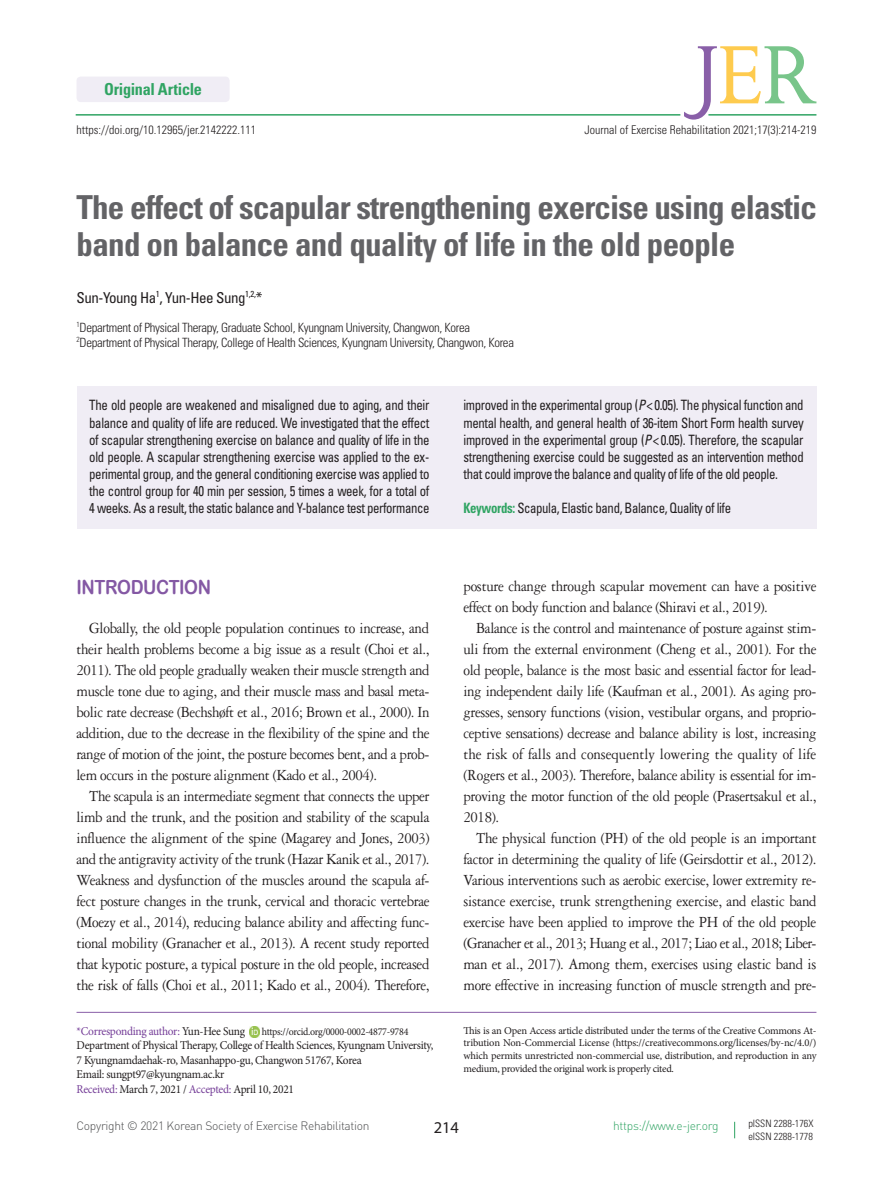
<style>
.page{position:relative;width:893px;height:1191px;background:#fff}
.page>*{position:absolute;margin:0;border:0;box-sizing:border-box;transform-origin:0 0}
.제목{font:700 condensed 33px/36.8px "Univers LT Std";letter-spacing:-.025em;color:#636366}
.본문_대제목{font:19.5px "Arial Rounded MT Bold";letter-spacing:-.025em;color:#8458a4;scale:.9 1}
.본문_영문{font:16.5px/21px "Garamond 3 LT Std";letter-spacing:-.025em;color:#231f20;text-align:justify;scale:.9 1}
.t1{font:700 condensed 16.5px "Univers LT Std";letter-spacing:-.02em;color:#30a463}
.t2{font:16.5px "Myriad Pro";color:#231f20}
.저자{font:condensed 15px "Univers LT Std";letter-spacing:-.03em;color:#231f20}
.t3{font:condensed 14.25px/17.1px "Univers LT Std";letter-spacing:-.03em;color:#231f20;text-align:justify;scale:.9 1}
.저자소속{font:300 condensed 12.75px "Univers LT Std";letter-spacing:-.025em;color:#231f20}
.교신저자{font:12px/14.4px "Minion Pro";letter-spacing:-.025em;color:#231f20;scale:.95 1}
.doi_단락{font:300 condensed 12px "Univers LT Std";color:#231f20}
.t4{font:300 12px "DIN Pro";letter-spacing:-.025em;color:#4b4c4d}
.교신저자-2{font:12px "Minion Pro";letter-spacing:-.03em;color:#753e98;scale:.95 1}
.t5{font:300 12px "DIN Pro";letter-spacing:-.025em;color:#30a463}
.교신저자-3{font:10.5px/12.6px "Minion Pro";letter-spacing:-.025em;color:#231f20;text-align:justify}
.교신저자-4{font:10.5px "Minion Pro";letter-spacing:-.025em;color:#231f20;scale:.95 1}
.t6{font:300 condensed 10.2px "Univers LT Std";color:#231f20}
.s1{font-style:italic}
.s2{font-weight:700;color:#30a463}
.s3{color:#231f20}
.s4{color:#753e98}
</style>
<div class="page">
<hr style="left:77px;top:1012px;width:739px;height:1px;background:#895fa8">
<svg style="left:734px;top:1121px;width:1px;height:17px"></svg>
<svg style="left:249px;top:1026px;width:11px;height:11px"></svg>
<div style="left:77px;top:386px;width:739px;height:142px;background:#f0edf5"></div>
<div style="left:77px;top:77px;width:153px;height:25px;background:#f0edf5;border-radius:4px"></div>
<hr style="left:76px;top:114px;width:604px;height:2px;background:#30a463">
<svg style="left:684px;top:46px;width:132px;height:74px"></svg>
<p class="t1" style="left:104px;top:79px;width:99px">Original Article</p>
<p class="doi_단락" style="left:77px;top:123px;width:181px">https://doi.org/10.12965/jer.2142222.111</p>
<p class="doi_단락" style="left:585px;top:123px;width:233px">Journal of Exercise Rehabilitation 2021;17(3):214-219</p>
<p class="제목" style="left:77px;top:188px;width:742px">The effect of scapular strengthening exercise using elastic band on balance and quality of life in the old people</p>
<p class="저자" style="left:77px;top:288px;width:187px">Sun-Young Ha<sup>1</sup>, Yun-Hee Sung<sup>1,2,</sup>*</p>
<p class="저자소속" style="left:77px;top:320px;width:395px"><sup>1</sup>Department of Physical Therapy, Graduate School, Kyungnam University, Changwon, Korea</p>
<p class="저자소속" style="left:77px;top:335px;width:439px"><sup>2</sup>Department of Physical Therapy, College of Health Sciences, Kyungnam University, Changwon, Korea</p>
<p class="t3" style="left:89px;top:396px;width:380px">The old people are weakened and misaligned due to aging, and their balance and quality of life are reduced. We investigated that the effect of scapular strengthening exercise on balance and quality of life in the old people. A scapular strengthening exercise was applied to the ex&shy;perimental group, and the general conditioning exercise was applied to the control group for 40 min per session, 5 times a week, for a total of 4 weeks. As a result, the static balance and Y-balance test performance</p>
<p class="t3" style="left:463px;top:396px;width:380px">improved in the experimental group (<span class="s1">P</span>&lt; 0.05). The physical function and mental health, and general health of 36-item Short Form health survey improved in the experimental group (<span class="s1">P</span>&lt; 0.05). Therefore, the scapular strengthening exercise could be suggested as an intervention method that could improve the balance and quality of life of the old people.</p>
<p class="t3" style="left:463px;top:499px;width:299px"><span class="s2">Keywords:</span> Scapula, Elastic band, Balance, Quality of life</p>
<p class="본문_대제목" style="left:77px;top:575px;width:151px">INTRODUCTION</p>
<p class="본문_영문" style="left:77px;top:617px;width:394px;text-indent:13px">Globally, the old people population continues to increase, and their health problems become a big issue as a result (Choi et al., 2011). The old people gradually weaken their muscle strength and muscle tone due to aging, and their muscle mass and basal meta&shy;bolic rate decrease (Bechshøft et al., 2016; Brown et al., 2000). In addition, due to the decrease in the flexibility of the spine and the range of motion of the joint, the posture becomes bent, and a prob&shy;lem occurs in the posture alignment (Kado et al., 2004).</p>
<p class="본문_영문" style="left:77px;top:785px;width:394px;text-indent:13px">The scapula is an intermediate segment that connects the upper limb and the trunk, and the position and stability of the scapula influence the alignment of the spine (Magarey and Jones, 2003) and the antigravity activity of the trunk (Hazar Kanik et al., 2017).<br>Weakness and dysfunction of the muscles around the scapula af&shy;fect posture changes in the trunk, cervical and thoracic vertebrae (Moezy et al., 2014), reducing balance ability and affecting func&shy;tional mobility (Granacher et al., 2013). A recent study reported that kypotic posture, a typical posture in the old people, increased the risk of falls (Choi et al., 2011; Kado et al., 2004). Therefore,</p>
<p class="교신저자-2" style="left:77px;top:1023px;width:179px">*Corresponding author: <span class="s3">Yun-Hee Sung</span></p>
<p class="교신저자-4" style="left:262px;top:1024px;width:156px">https://orcid.org/0000-0002-4877-9784</p>
<p class="교신저자" style="left:77px;top:1038px;width:377px">Department of Physical Therapy, College of Health Sciences, Kyungnam University,<br>7 Kyungnamdaehak-ro, Masanhappo-gu, Changwon 51767, Korea</p>
<p class="교신저자" style="left:77px;top:1067px;width:157px">Email: sungpt97@kyungnam.ac.kr</p>
<p class="교신저자" style="left:77px;top:1081px;width:230px"><span class="s4">Received:</span> March 7, 2021 / <span class="s4">Accepted:</span> April 10, 2021</p>
<p class="본문_영문" style="left:463px;top:575px;width:394px">posture change through scapular movement can have a positive effect on body function and balance (Shiravi et al., 2019).</p>
<p class="본문_영문" style="left:463px;top:617px;width:394px;text-indent:13px">Balance is the control and maintenance of posture against stim&shy;uli from the external environment (Cheng et al., 2001). For the old people, balance is the most basic and essential factor for lead&shy;ing independent daily life (Kaufman et al., 2001). As aging pro&shy;gresses, sensory functions (vision, vestibular organs, and proprio&shy;ceptive sensations) decrease and balance ability is lost, increasing the risk of falls and consequently lowering the quality of life (Rogers et al., 2003). Therefore, balance ability is essential for im&shy;proving the motor function of the old people (Prasertsakul et al., 2018).</p>
<p class="본문_영문" style="left:463px;top:827px;width:394px;text-indent:13px">The physical function (PH) of the old people is an important factor in determining the quality of life (Geirsdottir et al., 2012).<br>Various interventions such as aerobic exercise, lower extremity re&shy;sistance exercise, trunk strengthening exercise, and elastic band exercise have been applied to improve the PH of the old people (Granacher et al., 2013; Huang et al., 2017; Liao et al., 2018; Liber&shy;man et al., 2017). Among them, exercises using elastic band is more effective in increasing function of muscle strength and pre-</p>
<p class="교신저자-3" style="left:463px;top:1024px;width:355px">This is an Open Access article distributed under the terms of the Creative Commons At&shy;tribution Non-Commercial License (https://creativecommons.org/licenses/by-nc/4.0/) which permits unrestricted non-commercial use, distribution, and reproduction in any medium, provided the original work is properly cited.</p>
<p class="t4" style="left:77px;top:1118px;width:295px">Copyright © 2021 Korean Society of Exercise Rehabilitation</p>
<p class="t5" style="left:613px;top:1118px;width:107px">https://www.e-jer.org</p>
<p class="t6" style="left:748px;top:1117px;width:67px">pISSN 2288-176X</p>
<p class="t6" style="left:748px;top:1129px;width:66px">eISSN 2288-1778</p>
<p class="t2" style="left:434px;top:1116px;width:27px">214</p>
</div>
